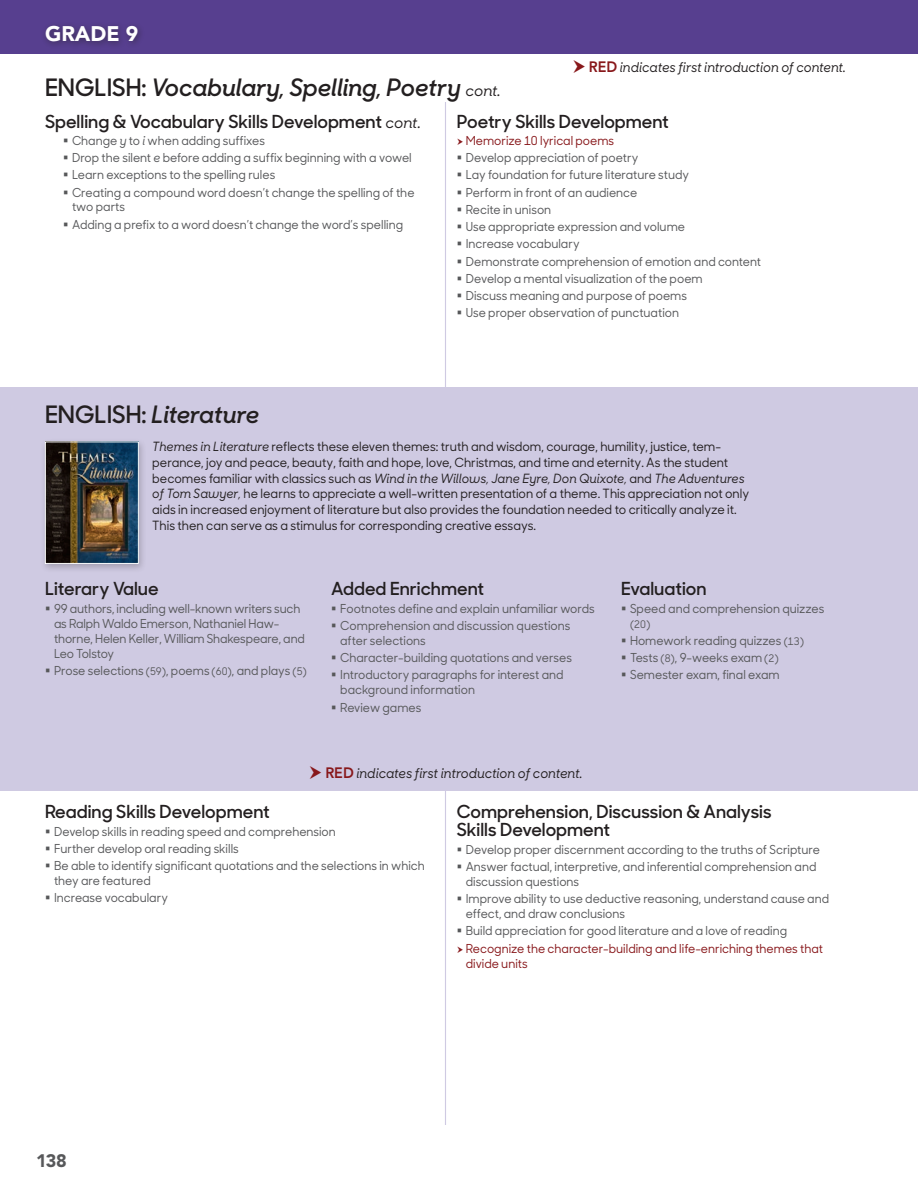
<style>
.page{position:relative;width:918px;height:1188px;background:#fff}
.page>*{position:absolute;margin:0;border:0;box-sizing:border-box;transform-origin:0 0}
.SS_Subjects_Subheads{font:italic 600 24px "Sharp Sans No 1";color:#231f20}
.t1{font:900 21px "Avenir";color:#fff}
.SS_Subhead_under_ite{font:600 18px/18px "Sharp Sans No 1";color:#231f20}
.t2{font:900 18px "Avenir";color:#57585a}
.SS_Introduction_to_c{font:italic 500 13.5px "Sharp Sans No 1";color:#231f20;scale:.95 1}
.SS_Opening_Paragraph{font:500 12.75px/15.8px "Sharp Sans No 1";color:#231f20;scale:.95 1}
.t3{font:500 12.3px/15px "Sharp Sans No 1";color:#57585a;scale:.95 1}
.t4{font:500 12.3px/15px "Sharp Sans No 1";color:#88181b;scale:.95 1}
.t5{font:500 10.5px "Sharp Sans No 1";color:#57585a;scale:.95 1}
.s1{font-style:normal}
.s2{font-weight:500;font-size:15px}
.s3{font-family:"Avenir";font-weight:800;font-style:normal;font-size:15px;color:#88181b}
.s4{font-weight:500;font-style:italic;font-size:15px}
.s5{font-style:italic}
.s6{font-size:10.5px}
</style>
<div class="page">
<hr style="left:445px;top:102px;width:1px;height:1023px;background:#cfcae2">
<div style="left:0;top:0;width:918px;height:54px;background:#573f8f"></div>
<div style="left:41px;top:21px;width:105px;height:28px;background:#231f20;opacity:.5"></div>
<div style="left:0;top:388px;width:918px;height:403px;background:#cfcae2"></div>
<div style="left:40px;top:437px;width:107px;height:136px;background:#231f20;opacity:.25"></div>
<img style="left:47px;top:444px;width:90px;height:118px">
<div style="left:45px;top:442px;width:94px;height:122px;border:1px solid #fff"></div>
<h2 class="t1" style="left:45px;top:20px;width:95px">GRADE 9</h2>
<p class="SS_Subjects_Subheads" style="left:45px;top:67px;width:457px"><span class="s1">ENGLISH:</span> Vocabulary, Spelling, Poetry <span class="s2">cont.</span></p>
<p class="SS_Introduction_to_c" style="left:589px;top:57px;width:272px"><span class="s3">RED</span> indicates first introduction of content.</p>
<p class="SS_Subhead_under_ite" style="left:45px;top:111px;width:377px">Spelling &amp; Vocabulary Skills Development <span class="s4">cont.</span></p>
<p class="t3" style="left:72px;top:132px;width:205px">Change <span class="s5">y</span> to <span class="s5">i</span> when adding suffixes</p>
<p class="t3" style="left:72px;top:150px;width:359px">Drop the silent <span class="s5">e</span> before adding a suffix beginning with a vowel</p>
<p class="t3" style="left:72px;top:167px;width:215px">Learn exceptions to the spelling rules</p>
<p class="t3" style="left:72px;top:184px;width:362px">Creating a compound word doesn’t change the spelling of the two parts</p>
<p class="t3" style="left:72px;top:216px;width:350px">Adding a prefix to a word doesn’t change the word’s spelling</p>
<p class="SS_Subhead_under_ite" style="left:457px;top:111px;width:214px">Poetry Skills Development</p>
<p class="t4" style="left:466px;top:132px;width:158px">Memorize 10 lyrical poems</p>
<p class="t3" style="left:466px;top:150px;width:183px">Develop appreciation of poetry</p>
<p class="t3" style="left:466px;top:167px;width:237px">Lay foundation for future literature study</p>
<p class="t3" style="left:466px;top:184px;width:182px">Perform in front of an audience</p>
<p class="t3" style="left:466px;top:201px;width:91px">Recite in unison</p>
<p class="t3" style="left:466px;top:219px;width:232px">Use appropriate expression and volume</p>
<p class="t3" style="left:466px;top:236px;width:121px">Increase vocabulary</p>
<p class="t3" style="left:466px;top:253px;width:312px">Demonstrate comprehension of emotion and content</p>
<p class="t3" style="left:466px;top:270px;width:251px">Develop a mental visualization of the poem</p>
<p class="t3" style="left:466px;top:288px;width:234px">Discuss meaning and purpose of poems</p>
<p class="t3" style="left:466px;top:305px;width:226px">Use proper observation of punctuation</p>
<p class="SS_Subjects_Subheads" style="left:45px;top:394px;width:216px"><span class="s1">ENGLISH:</span> Literature</p>
<p class="SS_Opening_Paragraph" style="left:152px;top:438px;width:630px"><span class="s5">Themes in Literature</span> reflects these eleven themes: truth and wisdom, courage, humility, justice, tem&shy;perance, joy and peace, beauty, faith and hope, love, Christmas, and time and eternity. As the student becomes familiar with classics such as <span class="s5">Wind in the Willows, Jane Eyre, Don Quixote,</span> and <span class="s5">The Adventures of Tom Sawyer,</span> he learns to appreciate a well-written presentation of a theme. This appreciation not only aids in increased enjoyment of literature but also provides the foundation needed to critically analyze it.<br>This then can serve as a stimulus for corresponding creative essays.</p>
<p class="SS_Subhead_under_ite" style="left:45px;top:579px;width:115px">Literary Value</p>
<p class="t3" style="left:54px;top:600px;width:266px">99 authors, including well-known writers such as Ralph Waldo Emerson, Nathaniel Haw&shy;thorne, Helen Keller, William Shakespeare, and Leo Tolstoy</p>
<p class="t3" style="left:54px;top:662px;width:268px">Prose selections <span class="s6">(59)</span>, poems <span class="s6">(60)</span>, and plays <span class="s6">(5)</span></p>
<p class="SS_Subhead_under_ite" style="left:331px;top:579px;width:154px">Added Enrichment</p>
<p class="t3" style="left:340px;top:600px;width:269px">Footnotes define and explain unfamiliar words</p>
<p class="t3" style="left:340px;top:617px;width:244px">Comprehension and discussion questions after selections</p>
<p class="t3" style="left:340px;top:650px;width:245px">Character-building quotations and verses</p>
<p class="t3" style="left:340px;top:667px;width:237px">Introductory paragraphs for interest and background information</p>
<p class="t3" style="left:340px;top:699px;width:87px">Review games</p>
<p class="SS_Introduction_to_c" style="left:325px;top:763px;width:272px"><span class="s3">RED</span> indicates first introduction of content.</p>
<p class="SS_Subhead_under_ite" style="left:621px;top:579px;width:87px">Evaluation</p>
<p class="t3" style="left:630px;top:600px;width:206px">Speed and comprehension quizzes</p>
<p class="t5" style="left:630px;top:616px;width:23px">(20)</p>
<p class="t3" style="left:630px;top:632px;width:185px">Homework reading quizzes <span class="s6">(13)</span></p>
<p class="t3" style="left:630px;top:650px;width:158px">Tests <span class="s6">(8)</span>, 9-weeks exam <span class="s6">(2)</span></p>
<p class="t3" style="left:630px;top:667px;width:159px">Semester exam, final exam</p>
<p class="SS_Subhead_under_ite" style="left:45px;top:802px;width:226px">Reading Skills Development</p>
<p class="t3" style="left:54px;top:823px;width:298px">Develop skills in reading speed and comprehension</p>
<p class="t3" style="left:54px;top:840px;width:196px">Further develop oral reading skills</p>
<p class="t3" style="left:54px;top:858px;width:392px">Be able to identify significant quotations and the selections in which they are featured</p>
<p class="t3" style="left:54px;top:890px;width:121px">Increase vocabulary</p>
<p class="SS_Subhead_under_ite" style="left:457px;top:802px;width:316px">Comprehension, Discussion &amp; Analysis<br>Skills Development</p>
<p class="t3" style="left:466px;top:841px;width:374px">Develop proper discernment according to the truths of Scripture</p>
<p class="t3" style="left:466px;top:858px;width:371px">Answer factual, interpretive, and inferential comprehension and discussion questions</p>
<p class="t3" style="left:466px;top:891px;width:384px">Improve ability to use deductive reasoning, understand cause and effect, and draw conclusions</p>
<p class="t3" style="left:466px;top:923px;width:340px">Build appreciation for good literature and a love of reading</p>
<p class="t4" style="left:466px;top:940px;width:378px">Recognize the character-building and life-enriching themes that divide units</p>
<h3 class="t2" style="left:36px;top:1150px;width:32px">138</h3>
</div>
